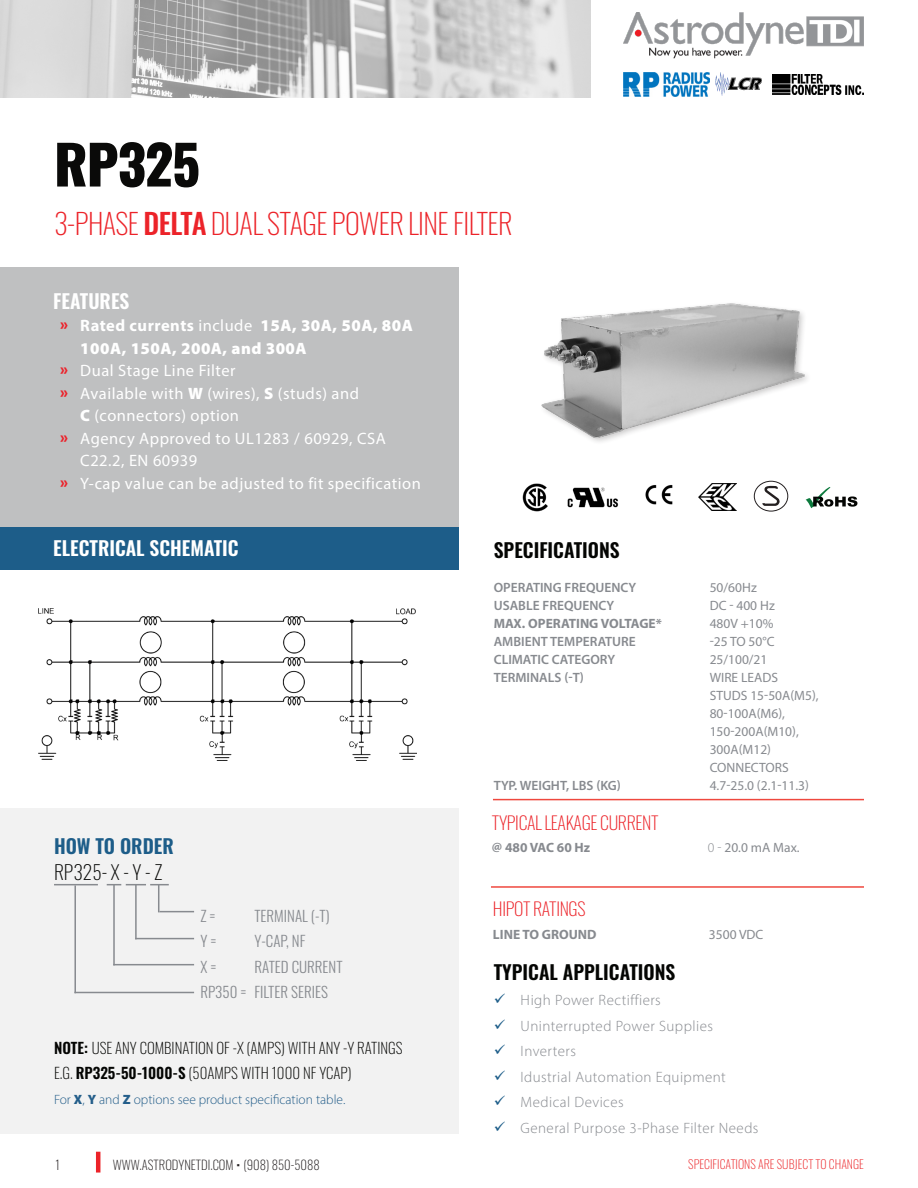
<style>
.page{position:relative;width:918px;height:1188px;background:#fff}
.page>*{position:absolute;margin:0;border:0;box-sizing:border-box;transform-origin:0 0}
.Page_Header_-_Blue{font:800 54px "Oswald";letter-spacing:-.02em;color:#0a0a09}
.Page_Header_-_Blue-2{font:200 28.5px "Oswald";letter-spacing:-.02em;color:#ec2329}
.Page_Section_Title{font:600 19.5px "Oswald";color:#040503}
.Page_Section_Title-2{font:600 19.5px "Oswald";color:#fff}
.Page_Section_Title-3{font:200 19.5px "Oswald";color:#040503}
.Page_Section_Title-4{font:600 19.5px "Oswald";color:#1d5d89}
.Page_Header_-_Blue-3{font:200 18px "Oswald";letter-spacing:-.02em;color:#ec2329}
.t1{font:16.5px/22.5px "Myriad Variable Concept";letter-spacing:.195em;color:#fff}
.t2{font:16.5px/22.5px "Myriad Variable Concept";letter-spacing:.245em;color:#fff}
.Page_Section_Title-5{font:15px "Myriad Variable Concept";letter-spacing:.185em;color:#878a8f}
.Page_Section_Title-6{font:200 15px "Oswald";color:#040503}
.Page_Section_Title-7{font:300 15px "Oswald";color:#878a8f}
.Page_Section_Title-8{font:15px "Myriad Variable Concept";letter-spacing:.145em;color:#878a8f}
.t3{font:13.5px "Myriad Variable Concept";letter-spacing:.195em;color:#878a8f}
.Page_Section_Title-9{font:13.5px "Myriad Variable Concept";letter-spacing:.155em;color:#245e8a}
.t4{font:13.5px "Myriad Variable Concept";letter-spacing:.22em;color:#878a8f}
.t5{font:13.5px "Myriad Variable Concept";letter-spacing:.16em;color:#878a8f}
.t6{font:13.5px "Myriad Variable Concept";letter-spacing:.155em;color:#878a8f}
.t7{font:13.5px "Myriad Variable Concept";letter-spacing:.25em;color:#878a8f}
.t8{font:13.5px "Myriad Variable Concept";letter-spacing:.225em;color:#878a8f}
.t9{font:13.5px "Myriad Variable Concept";letter-spacing:.165em;color:#878a8f}
.Top_Right_Address{font:200 12.75px "Oswald";color:#231f20}
.Page_Number_-_Align{font:200 12.75px "Oswald";color:#231f20}
.t10{font:200 12px "Oswald";color:#ec272b}
.s1{font-weight:500}
.s2{color:#ec212a}
.s3{font-weight:600}
.s4{font-weight:800}
.s5{color:#1d5d89}
</style>
<div class="page">
<div style="left:0;top:527px;width:459px;height:42px;background:#1d5d89"></div>
<div style="left:0;top:267px;width:459px;height:260px;background:#bfc0c1"></div>
<hr style="left:96px;top:1152px;width:4px;height:21px;background:#ec2329">
<img style="left:0;top:0;width:591px;height:97px">
<img style="left:623px;top:13px;width:241px;height:46px">
<img style="left:715px;top:73px;width:47px;height:22px">
<hr style="left:493px;top:799px;width:371px;height:1px;background:#ef483e">
<hr style="left:491px;top:886px;width:373px;height:2px;background:#ef483e">
<img style="left:541px;top:303px;width:266px;height:139px">
<div style="left:0;top:808px;width:459px;height:326px;background:#f2f2f2"></div>
<hr style="left:54px;top:884px;width:44px;height:1px;background:#878a8f">
<hr style="left:74px;top:885px;width:2px;height:108px;background:#878a8f">
<hr style="left:113px;top:885px;width:2px;height:80px;background:#878a8f">
<hr style="left:135px;top:885px;width:2px;height:54px;background:#878a8f">
<svg style="left:107px;top:884px;width:62px;height:28px"></svg>
<hr style="left:74px;top:992px;width:120px;height:1px;background:#878a8f">
<hr style="left:113px;top:964px;width:81px;height:1px;background:#878a8f">
<hr style="left:135px;top:938px;width:59px;height:1px;background:#878a8f">
<hr style="left:159px;top:911px;width:35px;height:1px;background:#878a8f">
<img style="left:773px;top:74px;width:91px;height:21px">
<img style="left:623px;top:73px;width:86px;height:23px">
<svg style="left:762px;top:486px;width:18px;height:20px"></svg>
<div style="left:754px;top:481px;width:34px;height:31px;border:1px solid #231f20;border-radius:50%"></div>
<img style="left:645px;top:485px;width:28px;height:20px">
<svg style="left:806px;top:487px;width:51px;height:21px"></svg>
<img style="left:567px;top:487px;width:51px;height:21px">
<img style="left:698px;top:484px;width:38px;height:26px">
<img style="left:522px;top:483px;width:26px;height:29px">
<img style="left:38px;top:608px;width:379px;height:153px">
<p class="Page_Header_-_Blue" style="left:54px;top:136px;width:148px">RP325</p>
<p class="Page_Header_-_Blue-2" style="left:54px;top:198px;width:460px">3-PHASE <span class="s1">DELTA</span> DUAL STAGE POWER LINE FILTER</p>
<p class="Page_Section_Title-2" style="left:53px;top:291px;width:78px">FEATURES</p>
<p class="t2" style="left:80px;top:314px;width:330px;text-indent:-20px"><span class="s2">Ĺ</span> Rated currents include 15A, 30A, 50A, 80A<br>100A, 150A, 200A, and 300A</p>
<p class="t1" style="left:60px;top:359px;width:175px"><span class="s2">Ĺ</span> Dual Stage Line Filter</p>
<p class="t1" style="left:80px;top:382px;width:277px;text-indent:-20px"><span class="s2">Ĺ</span> Available with W (wires), S (studs) and<br>C (connectors) option</p>
<p class="t1" style="left:80px;top:427px;width:304px;text-indent:-20px"><span class="s2">Ĺ</span> Agency Approved to UL1283 / 60929, CSA<br>C22.2, EN 60939</p>
<p class="t1" style="left:60px;top:472px;width:359px"><span class="s2">Ĺ</span> Y-cap value can be adjusted to fit specification</p>
<p class="Page_Section_Title-2" style="left:53px;top:538px;width:187px">ELECTRICAL SCHEMATIC</p>
<p class="Page_Section_Title" style="left:494px;top:539px;width:128px">SPECIFICATIONS</p>
<p class="t3" style="left:494px;top:580px;width:142px">OPERATING FREQUENCY</p>
<p class="t3" style="left:710px;top:580px;width:47px">50/60Hz</p>
<p class="t3" style="left:494px;top:598px;width:120px">USABLE FREQUENCY</p>
<p class="t3" style="left:710px;top:598px;width:65px">DC - 400 Hz</p>
<p class="t4" style="left:494px;top:616px;width:168px">MAX.OPERATING VOLTAGE*</p>
<p class="t3" style="left:710px;top:616px;width:63px">480V +10%</p>
<p class="t3" style="left:494px;top:634px;width:141px">AMBIENT TEMPERATURE</p>
<p class="t3" style="left:710px;top:634px;width:63px">-25 TO 50°C</p>
<p class="t3" style="left:494px;top:652px;width:120px">CLIMATIC CATEGORY</p>
<p class="t3" style="left:710px;top:652px;width:57px">25/100/21</p>
<p class="t3" style="left:494px;top:670px;width:91px">TERMINALS (-T)</p>
<p class="t9" style="left:710px;top:670px;width:68px">WIRE LEADS</p>
<p class="t5" style="left:710px;top:688px;width:110px">STUDS 15-50A(M5),</p>
<p class="t3" style="left:710px;top:706px;width:76px">80-100A(M6),</p>
<p class="t6" style="left:710px;top:724px;width:90px">150-200A(M10),</p>
<p class="t3" style="left:710px;top:742px;width:62px">300A(M12)</p>
<p class="t8" style="left:710px;top:760px;width:78px">CONNECTORS</p>
<p class="t3" style="left:494px;top:778px;width:128px">TYP. WEIGHT, LBS (KG)</p>
<p class="t3" style="left:710px;top:778px;width:100px">4.7-25.0 (2.1-11.3)</p>
<p class="Page_Section_Title-4" style="left:54px;top:836px;width:121px">HOW TO ORDER</p>
<p class="Page_Section_Title-3" style="left:54px;top:855px;width:110px">RP325- X - Y - Z</p>
<p class="Page_Section_Title-7" style="left:200px;top:902px;width:17px">Z =</p>
<p class="Page_Section_Title-7" style="left:254px;top:902px;width:77px">TERMINAL (-T)</p>
<p class="Page_Section_Title-7" style="left:200px;top:928px;width:18px">Y =</p>
<p class="Page_Section_Title-7" style="left:254px;top:928px;width:53px">Y-CAP, NF</p>
<p class="Page_Section_Title-7" style="left:200px;top:953px;width:18px">X =</p>
<p class="Page_Section_Title-7" style="left:254px;top:953px;width:90px">RATED CURRENT</p>
<p class="Page_Section_Title-7" style="left:200px;top:979px;width:129px">RP350 = FILTER SERIES</p>
<p class="Page_Section_Title-6" style="left:54px;top:1035px;width:350px"><span class="s3">NOTE:</span> USE ANY COMBINATION OF -X (AMPS) WITH ANY -Y RATINGS</p>
<p class="Page_Section_Title-6" style="left:54px;top:1060px;width:299px">E.G. <span class="s3">RP325-50-1000-S</span> (50AMPS WITH 1000 NF YCAP)</p>
<p class="Page_Section_Title-9" style="left:54px;top:1091px;width:293px">For X,Y and Z options see product specification table.</p>
<p class="Page_Number_-_Align" style="left:56px;top:1153px;width:6px">1</p>
<p class="Top_Right_Address" style="left:113px;top:1153px;width:208px">WWW.ASTRODYNETDI.COM <span class="s4">·</span> (908) 850-5088</p>
<p class="Page_Header_-_Blue-3" style="left:492px;top:806px;width:168px">TYPICAL LEAKAGE CURRENT</p>
<p class="t3" style="left:492px;top:840px;width:97px">@ 480 VAC 60 Hz</p>
<p class="t3" style="left:708px;top:840px;width:93px">0 -20.0 mA Max.</p>
<p class="Page_Header_-_Blue-3" style="left:493px;top:893px;width:94px">HIPOT RATINGS</p>
<p class="t7" style="left:493px;top:927px;width:101px">LINE TO GROUND</p>
<p class="t3" style="left:709px;top:927px;width:53px">3500 VDC</p>
<p class="Page_Section_Title" style="left:494px;top:962px;width:183px">TYPICAL APPLICATIONS</p>
<p class="Page_Section_Title-5" style="left:494px;top:992px;width:167px"><span class="s5">✓</span> High Power Rectiffiers</p>
<p class="Page_Section_Title-5" style="left:494px;top:1017px;width:219px"><span class="s5">✓</span> Uninterrupted Power Supplies</p>
<p class="Page_Section_Title-8" style="left:494px;top:1043px;width:82px"><span class="s5">✓</span> Inverters</p>
<p class="Page_Section_Title-5" style="left:494px;top:1068px;width:232px"><span class="s5">✓</span> Idustrial Automation Equipment</p>
<p class="Page_Section_Title-5" style="left:494px;top:1094px;width:130px"><span class="s5">✓</span> Medical Devices</p>
<p class="Page_Section_Title-5" style="left:494px;top:1119px;width:265px"><span class="s5">✓</span> General Purpose 3-Phase Filter Needs</p>
<p class="t10" style="left:688px;top:1154px;width:177px">SPECIFICATIONS ARE SUBJECT TO CHANGE</p>
</div>
